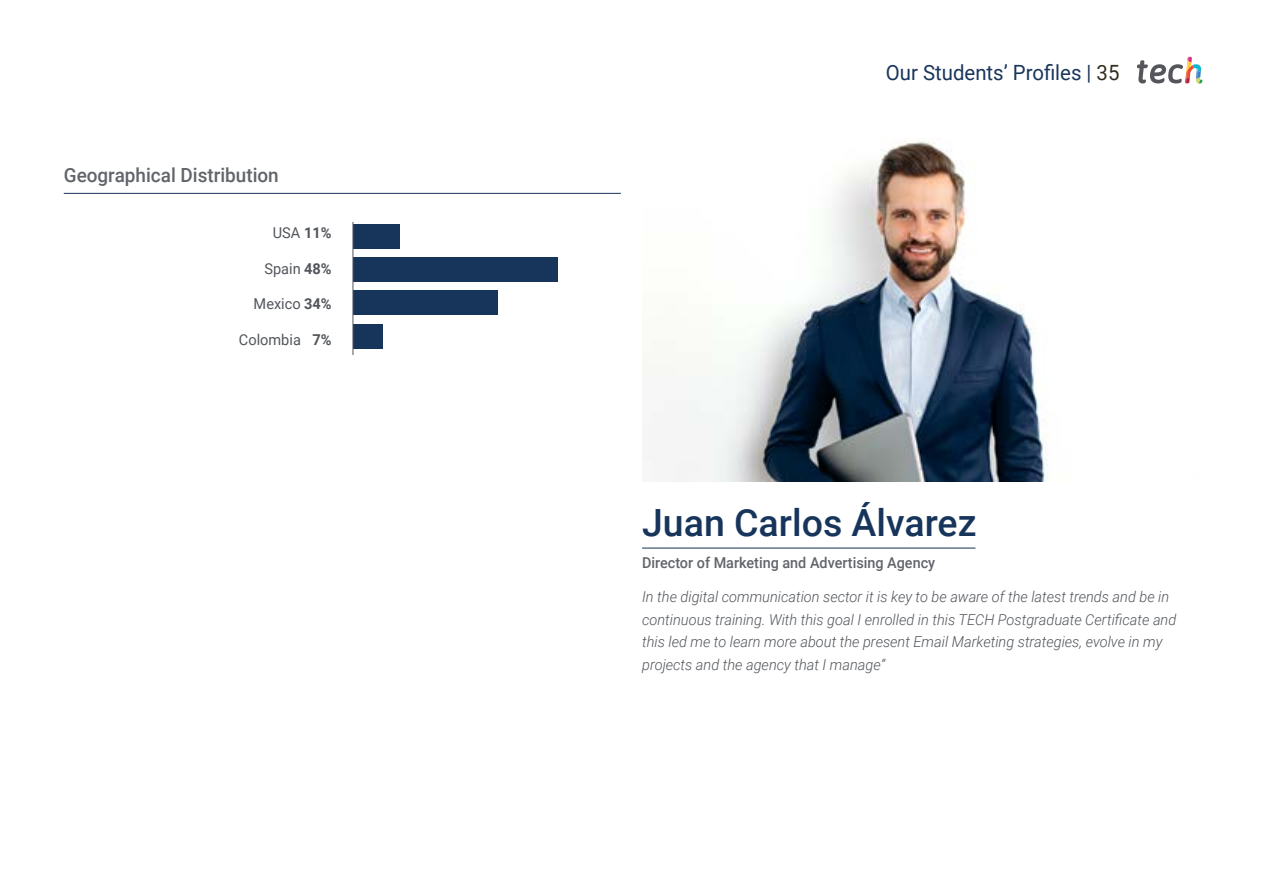
<style>
.page{position:relative;width:1263px;height:893px;background:#fff}
.page>*{position:absolute;margin:0;border:0;box-sizing:border-box;transform-origin:0 0}
.t1{font:500 37.5px "Roboto";color:#17355b}
.t2{font:21px "Roboto";color:#1a355c}
.t3{font:500 19.5px "Roboto";color:#61646a}
.t4{font:italic 300 15px/22.5px "Roboto";color:#52555b}
.t5{font:500 15px "Roboto";color:#61646a;scale:.96 1}
.t6{font:15px "Roboto";color:#52555b}
.s1{font-weight:700}
.s2{color:#312e20}
</style>
<div class="page">
<svg style="left:1137px;top:57px;width:65px;height:27px"></svg>
<hr style="left:642px;top:548px;width:333px;height:1px;background:#123352">
<img style="left:642px;top:141px;width:406px;height:340px">
<hr style="left:64px;top:193px;width:557px;height:1px;background:#17355b">
<div style="left:353px;top:224px;width:47px;height:25px;background:#17355b"></div>
<div style="left:353px;top:291px;width:144px;height:24px;background:#17355b"></div>
<div style="left:353px;top:257px;width:204px;height:25px;background:#17355b"></div>
<div style="left:353px;top:324px;width:30px;height:24px;background:#17355b"></div>
<hr style="left:353px;top:222px;width:1px;height:133px;background:#52555b">
<h3 class="t3" style="left:64px;top:161px;width:217px">Geographical Distribution</h3>
<p class="t6" style="left:273px;top:222px;width:60px">USA <span class="s1">11%</span></p>
<p class="t6" style="left:264px;top:258px;width:69px">Spain <span class="s1">48%</span></p>
<p class="t6" style="left:254px;top:293px;width:80px">Mexico <span class="s1">34%</span></p>
<p class="t6" style="left:239px;top:329px;width:94px">Colombia <span class="s1">7%</span></p>
<h2 class="t2" style="left:886px;top:57px;width:235px">Our Students’ Profiles | <span class="s2">35</span></h2>
<h1 class="t1" style="left:642px;top:496px;width:336px">Juan Carlos Álvarez</h1>
<p class="t5" style="left:642px;top:552px;width:307px">Director of Marketing and Advertising Agency</p>
<p class="t4" style="left:642px;top:585px;width:536px">In the digital communication sector it is key to be aware of the latest trends and be in continuous training. With this goal I enrolled in this TECH Postgraduate Certificate and this led me to learn more about the present Email Marketing strategies, evolve in my projects and the agency that I manage”</p>
</div>
